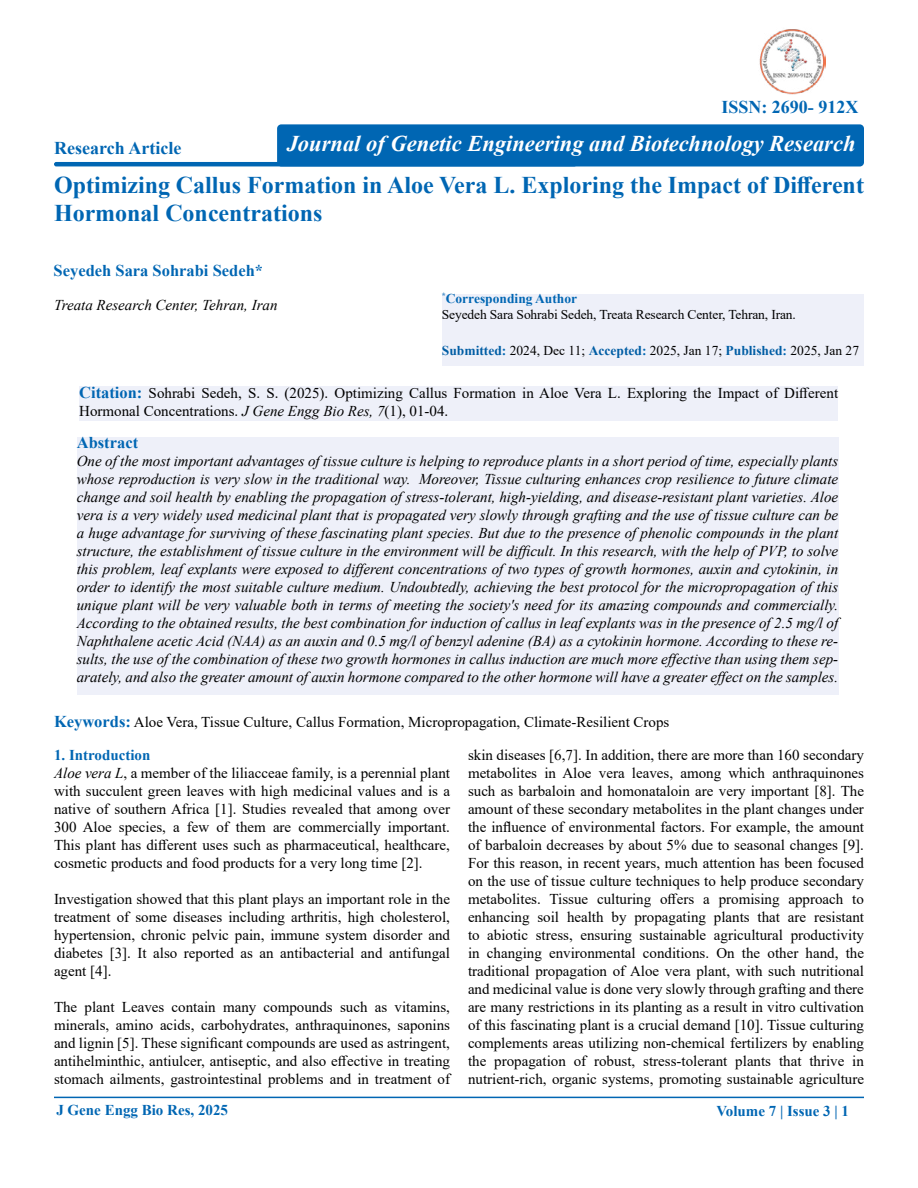
<style>
.page{position:relative;width:918px;height:1188px;background:#fff}
.page>*{position:absolute;margin:0;border:0;box-sizing:border-box;transform-origin:0 0}
.t1{font:700 24px/28.8px "Times New Roman";color:#0066b3}
.t2{font:italic 700 22.5px "Times New Roman";color:#fff}
.t3{font:700 18px "Times New Roman";color:#0066b3}
.t4{font:700 16.5px "Times New Roman";color:#0066b3}
.t5{font:15px/18px "Times New Roman";color:#000;text-align:justify}
.t6{font:italic 15px/18px "Times New Roman";color:#000;text-align:justify}
.t7{font:700 15px "Times New Roman";color:#0066b3}
.t8{font:13.5px/16.5px "Times New Roman";letter-spacing:-.01em;color:#000}
.s1{font-weight:700;color:#0066b3}
.s2{font-weight:700;color:#005da4}
.s3{font-weight:700;font-size:16.5px;color:#0066b3}
.s4{font-style:italic}
</style>
<div class="page">
<hr style="left:54px;top:1097px;width:810px;height:1px;background:#0066b3">
<div style="left:442px;top:294px;width:422px;height:71px;background:#eef0f9"></div>
<div style="left:79px;top:386px;width:759px;height:34px;background:#eef0f9"></div>
<div style="left:77px;top:437px;width:761px;height:258px;background:#eef0f9"></div>
<hr style="left:54px;top:162px;width:523px;height:4px;background:#0066b3;border-radius:2px">
<div style="left:277px;top:124px;width:587px;height:43px;background:#0066b3;border-radius:4px"></div>
<img style="left:759px;top:29px;width:66px;height:65px">
<p class="t3" style="left:54px;top:135px;width:129px">Research Article</p>
<p class="t3" style="left:721px;top:94px;width:138px">ISSN: 2690- 912X</p>
<h2 class="t2" style="left:287px;top:128px;width:570px">Journal of Genetic Engineering and Biotechnology Research</h2>
<h1 class="t1" style="left:54px;top:170px;width:812px">Optimizing Callus Formation in Aloe Vera L. Exploring the Impact of Different<br>Hormonal Concentrations</h1>
<p class="t4" style="left:54px;top:258px;width:211px">Seyedeh Sara Sohrabi Sedeh*</p>
<p class="t8" style="left:442px;top:290px;width:356px"><sup>*</sup><span class="s1">Corresponding Author<br></span>Seyedeh Sara Sohrabi Sedeh, Treata Research Center, Tehran, Iran.</p>
<p class="t8" style="left:442px;top:342px;width:419px"><span class="s2">Submitted</span><span class="s1">:</span> 2024, Dec 11; <span class="s2">Accepted</span><span class="s1">:</span> 2025, Jan 17; <span class="s2">Published</span><span class="s1">:</span> 2025, Jan 27</p>
<p class="t5" style="left:79px;top:383px;width:760px"><span class="s3">Citation:</span> Sohrabi Sedeh, S. S. (2025). Optimizing Callus Formation in Aloe Vera L. Exploring the Impact of Different<br>Hormonal Concentrations. <span class="s4">J Gene Engg Bio Res, 7</span>(1), 01-04.</p>
<p class="t4" style="left:77px;top:431px;width:63px">Abstract</p>
<p class="t6" style="left:77px;top:452px;width:763px">One of the most important advantages of tissue culture is helping to reproduce plants in a short period of time, especially plants whose reproduction is very slow in the traditional way. Moreover, Tissue culturing enhances crop resilience to future climate change and soil health by enabling the propagation of stress-tolerant, high-yielding, and disease-resistant plant varieties. Aloe vera is a very widely used medicinal plant that is propagated very slowly through grafting and the use of tissue culture can be a huge advantage for surviving of these fascinating plant species. But due to the presence of phenolic compounds in the plant structure, the establishment of tissue culture in the environment will be difficult. In this research, with the help of PVP, to solve this problem, leaf explants were exposed to different concentrations of two types of growth hormones, auxin and cytokinin, in order to identify the most suitable culture medium. Undoubtedly, achieving the best protocol for the micropropagation of this unique plant will be very valuable both in terms of meeting the society's need for its amazing compounds and commercially.<br>According to the obtained results, the best combination for induction of callus in leaf explants was in the presence of 2.5 mg/l of Naphthalene acetic Acid (NAA) as an auxin and 0.5 mg/l of benzyl adenine (BA) as a cytokinin hormone. According to these re&shy;sults, the use of the combination of these two growth hormones in callus induction are much more effective than using them sep&shy;arately, and also the greater amount of auxin hormone compared to the other hormone will have a greater effect on the samples.</p>
<p class="t6" style="left:54px;top:296px;width:225px">Treata Research Center, Tehran, Iran</p>
<p class="t5" style="left:54px;top:712px;width:617px"><span class="s3">Keywords:</span> Aloe Vera, Tissue Culture, Callus Formation, Micropropagation, Climate-Resilient Crops</p>
<p class="t5" style="left:54px;top:745px;width:398px;text-align:left"><span class="s1">1. Introduction<br></span><span class="s4">Aloe vera L</span>, a member of the liliacceae family, is a perennial plant with succulent green leaves with high medicinal values and is a native of southern Africa [1]. Studies revealed that among over 300 Aloe species, a few of them are commercially important.<br>This plant has different uses such as pharmaceutical, healthcare, cosmetic products and food products for a very long time [2].</p>
<p class="t5" style="left:54px;top:889px;width:398px">Investigation showed that this plant plays an important role in the treatment of some diseases including arthritis, high cholesterol, hypertension, chronic pelvic pain, immune system disorder and diabetes [3]. It also reported as an antibacterial and antifungal agent [4].</p>
<p class="t5" style="left:54px;top:997px;width:398px">The plant Leaves contain many compounds such as vitamins, minerals, amino acids, carbohydrates, anthraquinones, saponins and lignin [5]. These significant compounds are used as astringent, antihelminthic, antiulcer, antiseptic, and also effective in treating stomach ailments, gastrointestinal problems and in treatment of</p>
<p class="t5" style="left:468px;top:746px;width:398px">skin diseases [6,7]. In addition, there are more than 160 secondary metabolites in Aloe vera leaves, among which anthraquinones such as barbaloin and homonataloin are very important [8]. The amount of these secondary metabolites in the plant changes under the influence of environmental factors. For example, the amount of barbaloin decreases by about 5% due to seasonal changes [9].<br>For this reason, in recent years, much attention has been focused on the use of tissue culture techniques to help produce secondary metabolites. Tissue culturing offers a promising approach to enhancing soil health by propagating plants that are resistant to abiotic stress, ensuring sustainable agricultural productivity in changing environmental conditions. On the other hand, the traditional propagation of Aloe vera plant, with such nutritional and medicinal value is done very slowly through grafting and there are many restrictions in its planting as a result in vitro cultivation of this fascinating plant is a crucial demand [10]. Tissue culturing complements areas utilizing non-chemical fertilizers by enabling the propagation of robust, stress-tolerant plants that thrive in nutrient-rich, organic systems, promoting sustainable agriculture</p>
<p class="t7" style="left:56px;top:1100px;width:173px">J Gene Engg Bio Res, 2025</p>
<p class="t7" style="left:716px;top:1100px;width:134px">Volume 7 | Issue 3 | 1</p>
</div>
